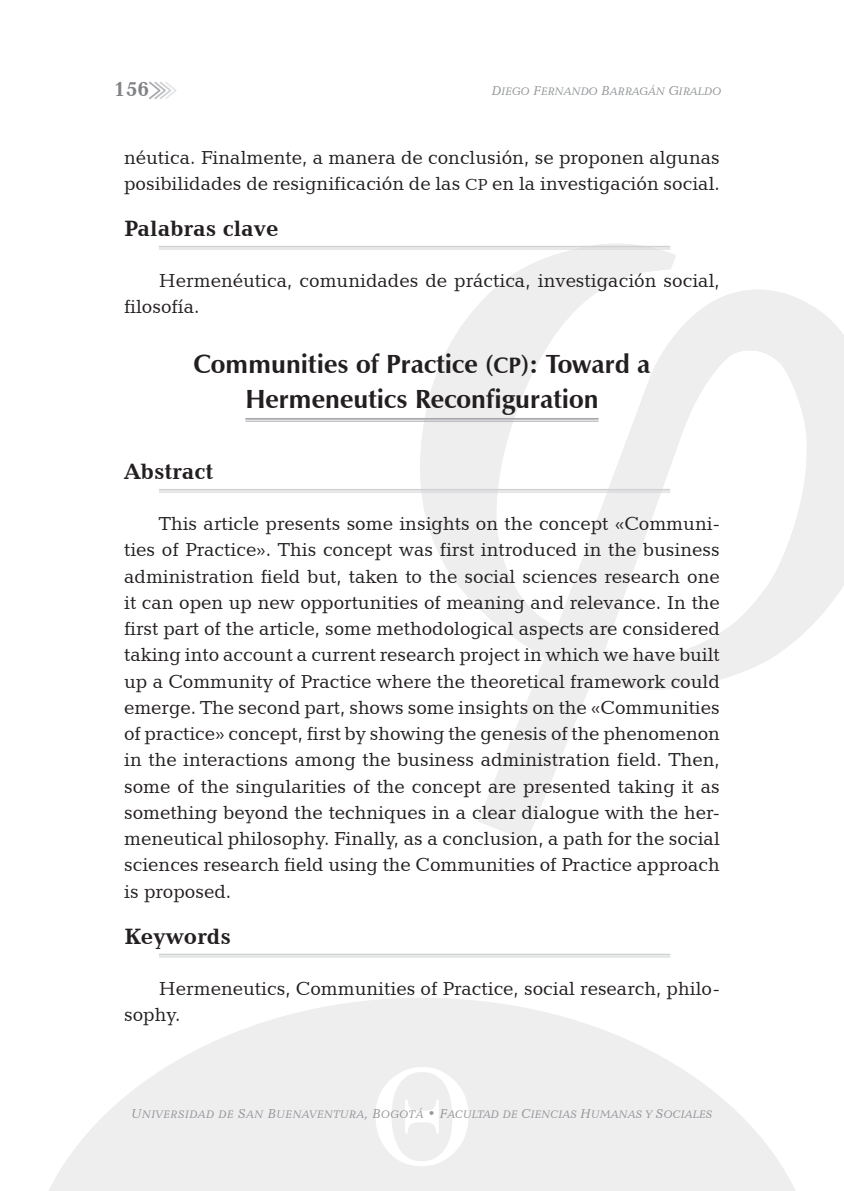
<style>
.page{position:relative;width:844px;height:1191px;background:#fff}
.page>*{position:absolute;margin:0;border:0;box-sizing:border-box;transform-origin:0 0}
.Titulo_01_pequeño{font:700 26.25px/35px "Zapf Humanist 601 BT";color:#231f20;text-align:center}
.Subtitulo-01{font:700 22.75px "Candida BT";color:#231f20}
.t1{font:700 21px "Candida BT";color:#808285}
.Cuerpo{font:19.25px/26.2px "Candida BT";color:#231f20}
.Corniza{font:11.2px "Candida BT Italic SC850";color:#939598}
.s1{font-size:13.12px}
.s2{font-family:"Candida BT Roman SC850";font-size:16.45px}
.s3{font-family:"Zapf Humanist 601 BT Bold SC850";font-weight:400;font-size:22.4px}
</style>
<div class="page">
<svg style="left:49px;top:998px;width:746px;height:193px;fill:#eeeeef"></svg>
<svg style="left:375px;top:1067px;width:93px;height:99px"></svg>
<svg style="left:149px;top:81px;width:28px;height:19px"></svg>
<svg style="left:406px;top:244px;width:437px;height:597px"></svg>
<hr style="left:159px;top:246px;width:511px;height:1px;background:#d1d2d4">
<hr style="left:159px;top:249px;width:511px;height:1px;background:#d1d2d4">
<hr style="left:245px;top:418px;width:353px;height:2px;background:#a8a9ad">
<hr style="left:245px;top:421px;width:353px;height:1px;background:#a8a9ad">
<hr style="left:159px;top:489px;width:511px;height:1px;background:#d1d2d4">
<hr style="left:159px;top:492px;width:511px;height:1px;background:#d1d2d4">
<hr style="left:159px;top:953px;width:511px;height:2px;background:#d1d2d4">
<hr style="left:159px;top:956px;width:511px;height:1px;background:#d1d2d4">
<p class="t1" style="left:114px;top:76px;width:37px">156</p>
<p class="Corniza" style="left:491px;top:84px;width:231px"><span class="s1">D</span>IEGO <span class="s1">F</span>ERNANDO <span class="s1">B</span>ARRAGÁN <span class="s1">G</span>IRALDO</p>
<p class="Cuerpo" style="left:124px;top:143px;width:597px">néutica. Finalmente, a manera de conclusión, se proponen algunas posibilidades de resignificación de las <span class="s2">cp</span> en la investigación social.</p>
<p class="Subtitulo-01" style="left:124px;top:214px;width:156px">Palabras clave</p>
<p class="Cuerpo" style="left:124px;top:267px;width:597px;text-indent:35px">Hermenéutica, comunidades de práctica, investigación social, filosofía.</p>
<p class="Titulo_01_pequeño" style="left:193px;top:346px;width:458px">Communities of Practice (<span class="s3">cp</span>): Toward a<br>Hermeneutics Reconfiguration</p>
<p class="Subtitulo-01" style="left:124px;top:457px;width:90px">Abstract</p>
<p class="Cuerpo" style="left:124px;top:510px;width:597px;text-align:justify;text-indent:35px">This article presents some insights on the concept «Communi&shy;ties of Practice». This concept was first introduced in the business administration field but, taken to the social sciences research one it can open up new opportunities of meaning and relevance. In the first part of the article, some methodological aspects are considered taking into account a current research project in which we have built up a Community of Practice where the theoretical framework could emerge. The second part, shows some insights on the «Communities of practice» concept, first by showing the genesis of the phenomenon in the interactions among the business administration field. Then, some of the singularities of the concept are presented taking it as something beyond the techniques in a clear dialogue with the her&shy;meneutical philosophy. Finally, as a conclusion, a path for the social sciences research field using the Communities of Practice approach is proposed.</p>
<p class="Subtitulo-01" style="left:124px;top:922px;width:108px">Keywords</p>
<p class="Cuerpo" style="left:124px;top:974px;width:597px;text-indent:35px">Hermeneutics, Communities of Practice, social research, philo&shy;sophy.</p>
<p class="Corniza" style="left:131px;top:1107px;width:582px"><span class="s1">U</span>NIVERSIDAD DE <span class="s1">S</span>AN <span class="s1">B</span>UENAVENTURA<span class="s1">, B</span>OGOTÁ <span class="s1">• F</span>ACULTAD DE <span class="s1">C</span>IENCIAS <span class="s1">H</span>UMANAS Y <span class="s1">S</span>OCIALES</p>
</div>
